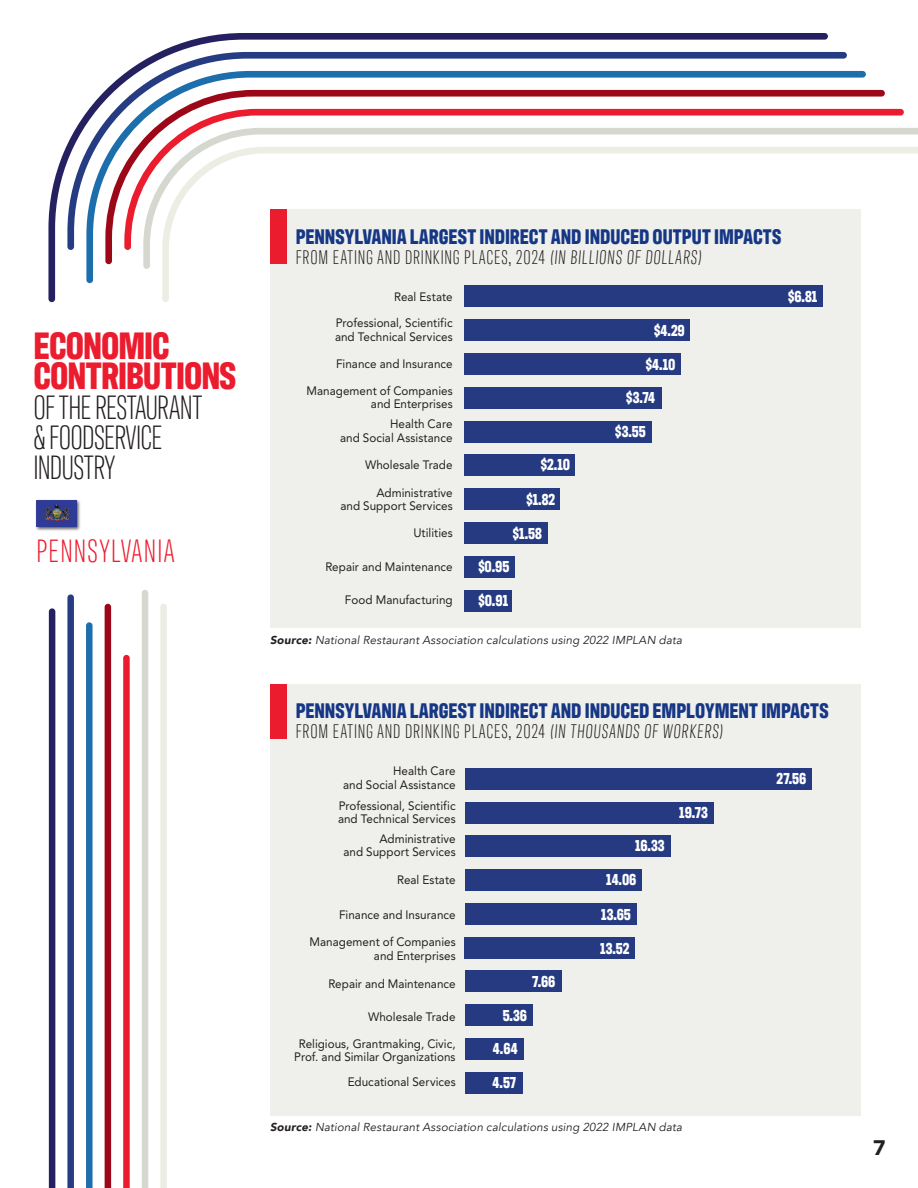
<style>
.page{position:relative;width:918px;height:1188px;background:#fff}
.page>*{position:absolute;margin:0;border:0;box-sizing:border-box;transform-origin:0 0}
.t1{font:700 39px/30px "Antarctican Headline";letter-spacing:-.02em;color:#ec1c2f}
.t2{font:300 34.5px/30px "Antarctican Headline";letter-spacing:-.02em;color:#231f20}
.t3{font:300 33px "Antarctican Headline";letter-spacing:.04em;color:#ec1c2f}
.t4{font:700 21.6px "Antarctican Headline";color:#163785}
.t5{font:900 21px "Avenir";color:#231f20}
.t6{font:300 20.1px "Antarctican Headline";letter-spacing:.045em;color:#231f20}
.t7{font:700 16.2px/33.5px "Antarctican Headline";color:#fff;scale:.96 1}
.t8{font:12.15px/13.5px "Avenir";letter-spacing:.005em;color:#231f20;text-align:right;scale:.96 1}
.t9{font:italic 11.55px "Avenir";letter-spacing:.015em;color:#231f20}
.s1{font-weight:900}
</style>
<div class="page">
<svg style="left:48px;top:33px;width:780px;height:269px"></svg>
<svg style="left:162px;top:147px;width:756px;height:155px"></svg>
<svg style="left:67px;top:52px;width:780px;height:198px"></svg>
<div style="left:49px;top:608px;width:6px;height:580px;background:#252161"></div>
<svg style="left:67px;top:594px;width:7px;height:594px;background:#34498a"></svg>
<svg style="left:86px;top:622px;width:7px;height:566px;background:#2c78b2"></svg>
<div style="left:105px;top:604px;width:6px;height:584px;background:#9c0817"></div>
<svg style="left:123px;top:655px;width:7px;height:533px;background:#ed2c3d"></svg>
<div style="left:142px;top:590px;width:6px;height:598px;background:#d5d8cf"></div>
<svg style="left:160px;top:604px;width:7px;height:584px;background:#edefe4"></svg>
<div style="left:35px;top:500px;width:46px;height:31px;background:#231f20;opacity:.75"></div>
<img style="left:37px;top:500px;width:39px;height:27px">
<div style="left:270px;top:209px;width:590px;height:419px;background:#efefec"></div>
<div style="left:270px;top:209px;width:16px;height:55px;background:#ec1c2f"></div>
<div style="left:465px;top:286px;width:358px;height:21px;background:#253a81"></div>
<div style="left:465px;top:319px;width:225px;height:22px;background:#253a81"></div>
<div style="left:465px;top:353px;width:216px;height:22px;background:#253a81"></div>
<div style="left:465px;top:387px;width:197px;height:22px;background:#253a81"></div>
<div style="left:465px;top:421px;width:187px;height:21px;background:#253a81"></div>
<div style="left:465px;top:455px;width:110px;height:21px;background:#253a81"></div>
<div style="left:465px;top:488px;width:95px;height:22px;background:#253a81"></div>
<div style="left:465px;top:522px;width:83px;height:22px;background:#253a81"></div>
<div style="left:465px;top:556px;width:50px;height:22px;background:#253a81"></div>
<div style="left:465px;top:590px;width:47px;height:21px;background:#253a81"></div>
<div style="left:270px;top:684px;width:590px;height:431px;background:#efefec"></div>
<div style="left:270px;top:684px;width:16px;height:54px;background:#ec1c2f"></div>
<div style="left:465px;top:768px;width:347px;height:22px;background:#253a81"></div>
<div style="left:465px;top:802px;width:248px;height:21px;background:#253a81"></div>
<div style="left:465px;top:836px;width:205px;height:21px;background:#253a81"></div>
<div style="left:465px;top:869px;width:177px;height:22px;background:#253a81"></div>
<div style="left:465px;top:903px;width:172px;height:22px;background:#253a81"></div>
<div style="left:465px;top:937px;width:170px;height:22px;background:#253a81"></div>
<div style="left:465px;top:971px;width:96px;height:21px;background:#253a81"></div>
<div style="left:465px;top:1004px;width:67px;height:22px;background:#253a81"></div>
<div style="left:465px;top:1038px;width:58px;height:22px;background:#253a81"></div>
<div style="left:465px;top:1072px;width:57px;height:22px;background:#253a81"></div>
<p class="t1" style="left:34px;top:328px;width:204px">ECONOMIC<br>CONTRIBUTIONS</p>
<p class="t2" style="left:34px;top:390px;width:170px">OF THE RESTAURANT &amp; FOODSERVICE<br>INDUSTRY</p>
<p class="t3" style="left:36px;top:529px;width:139px">PENNSYLVANIA</p>
<p class="t4" style="left:296px;top:221px;width:487px">PENNSYLVANIA LARGEST INDIRECT AND INDUCED OUTPUT IMPACTS</p>
<p class="t6" style="left:296px;top:244px;width:409px">FROM EATING AND DRINKING PLACES, 2024 (IN BILLIONS OF DOLLARS)</p>
<p class="t8" style="left:336px;top:283px;width:123px;line-height:26.4px">Real Estate<br>Professional, Scientific</p>
<p class="t8" style="left:335px;top:329px;width:124px">and Technical Services</p>
<p class="t8" style="left:336px;top:357px;width:123px">Finance and Insurance</p>
<p class="t8" style="left:307px;top:383px;width:154px">Management of Companies and Enterprises</p>
<p class="t8" style="left:340px;top:417px;width:119px">Health Care<br>and Social Assistance</p>
<p class="t8" style="left:365px;top:458px;width:93px">Wholesale Trade</p>
<p class="t8" style="left:340px;top:485px;width:118px">Administrative<br>and Support Services</p>
<p class="t8" style="left:413px;top:526px;width:42px">Utilities</p>
<p class="t8" style="left:325px;top:560px;width:134px">Repair and Maintenance</p>
<p class="t7" style="left:526px;top:446px;width:47px;line-height:35px;text-indent:14px">$2.10 $1.82</p>
<p class="t7" style="left:513px;top:515px;width:32px">$1.58</p>
<p class="t7" style="left:478px;top:549px;width:34px">$0.95</p>
<p class="t8" style="left:345px;top:593px;width:114px">Food Manufacturing</p>
<p class="t7" style="left:479px;top:582px;width:32px">$0.91</p>
<p class="t7" style="left:654px;top:313px;width:34px">$4.29</p>
<p class="t7" style="left:646px;top:346px;width:32px">$4.10</p>
<p class="t7" style="left:626px;top:380px;width:32px">$3.74</p>
<p class="t7" style="left:615px;top:414px;width:33px">$3.55</p>
<p class="t9" style="left:270px;top:633px;width:414px"><span class="s1">Source:</span> National Restaurant Association calculations using 2022 IMPLAN data</p>
<p class="t7" style="left:788px;top:279px;width:32px">$6.81</p>
<p class="t4" style="left:296px;top:696px;width:534px">PENNSYLVANIA LARGEST INDIRECT AND INDUCED EMPLOYMENT IMPACTS</p>
<p class="t6" style="left:296px;top:718px;width:431px">FROM EATING AND DRINKING PLACES, 2024 (IN THOUSANDS OF WORKERS)</p>
<p class="t7" style="left:777px;top:760px;width:32px">27.56</p>
<p class="t7" style="left:679px;top:794px;width:31px">19.73</p>
<p class="t7" style="left:635px;top:828px;width:32px">16.33</p>
<p class="t7" style="left:606px;top:862px;width:33px">14.06</p>
<p class="t7" style="left:601px;top:897px;width:32px">13.65</p>
<p class="t7" style="left:600px;top:930px;width:32px">13.52</p>
<p class="t7" style="left:532px;top:964px;width:26px">7.66</p>
<p class="t7" style="left:493px;top:997px;width:37px;text-indent:10px">5.36<br>4.64<br>4.57</p>
<p class="t8" style="left:343px;top:764px;width:119px">Health Care<br>and Social Assistance</p>
<p class="t8" style="left:338px;top:798px;width:124px;text-align:left">Professional, Scientific and Technical Services</p>
<p class="t8" style="left:343px;top:832px;width:118px">Administrative<br>and Support Services</p>
<p class="t8" style="left:397px;top:872px;width:63px">Real Estate</p>
<p class="t8" style="left:339px;top:907px;width:123px">Finance and Insurance</p>
<p class="t8" style="left:310px;top:935px;width:154px">Management of Companies and Enterprises</p>
<p class="t8" style="left:328px;top:976px;width:134px">Repair and Maintenance</p>
<p class="t8" style="left:368px;top:1010px;width:93px">Wholesale Trade</p>
<p class="t8" style="left:294px;top:1036px;width:170px;text-align:center">Religious, Grantmaking, Civic,<br>Prof. and Similar Organizations</p>
<p class="t8" style="left:348px;top:1075px;width:114px">Educational Services</p>
<p class="t9" style="left:270px;top:1120px;width:414px"><span class="s1">Source:</span> National Restaurant Association calculations using 2022 IMPLAN data</p>
<h3 class="t5" style="left:873px;top:1130px;width:14px">7</h3>
</div>
